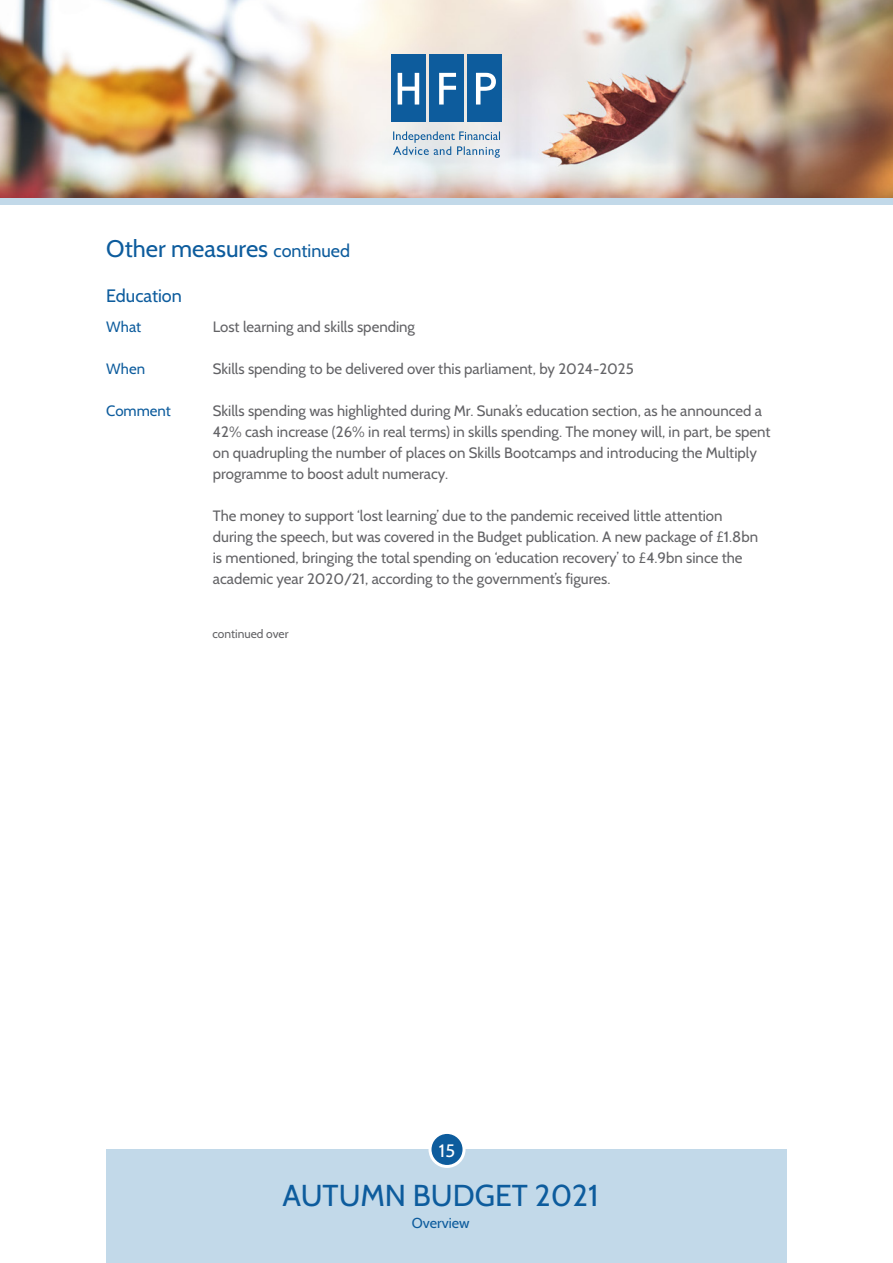
<style>
.page{position:relative;width:893px;height:1263px;background:#fff}
.page>*{position:absolute;margin:0;border:0;box-sizing:border-box;transform-origin:0 0}
.t1{font:30.3px "Cabin";color:#0d5c9d}
.t2{font:24px "Cabin";color:#0d5c9d}
.t3{font:18px "Cabin";color:#0d5c9d}
.t4{font:18px "Cabin";color:#fff}
.t5{font:15px/21px "Cabin";color:#636366}
.t6{font:15px "Cabin";color:#0d5c9d}
.t7{font:14.4px "Cabin";color:#0d5c9d}
.t8{font:12px "Cabin";color:#636366}
.s1{font-size:18px}
</style>
<div class="page">
<div style="left:0;top:0;width:893px;height:205px;background:#c2d9e9"></div>
<img style="left:0;top:0;width:893px;height:198px">
<svg style="left:393px;top:131px;width:107px;height:27px;background:#bfcfdc"></svg>
<div style="left:391px;top:54px;width:34px;height:68px;background:#0d5c9d"></div>
<div style="left:429px;top:54px;width:35px;height:68px;background:#0d5c9d"></div>
<div style="left:467px;top:54px;width:35px;height:68px;background:#0d5c9d"></div>
<svg style="left:476px;top:73px;width:20px;height:32px"></svg>
<svg style="left:398px;top:73px;width:21px;height:32px"></svg>
<svg style="left:439px;top:73px;width:17px;height:32px"></svg>
<div style="left:106px;top:1149px;width:681px;height:114px;background:#c2d9e9"></div>
<div style="left:430px;top:1132px;width:34px;height:34px;background:#0d5c9d;border-radius:50%"></div>
<div style="left:428px;top:1131px;width:37px;height:37px;border:3px solid #fff;border-radius:50%"></div>
<p class="t2" style="left:106px;top:234px;width:245px">Other measures <span class="s1">continued</span></p>
<p class="t3" style="left:106px;top:285px;width:77px">Education</p>
<p class="t6" style="left:106px;top:317px;width:36px">What</p>
<p class="t5" style="left:213px;top:316px;width:204px">Lost learning and skills spending</p>
<p class="t6" style="left:106px;top:359px;width:40px">When</p>
<p class="t5" style="left:213px;top:358px;width:423px">Skills spending to be delivered over this parliament, by 2024-2025</p>
<p class="t6" style="left:106px;top:401px;width:66px">Comment</p>
<p class="t5" style="left:213px;top:400px;width:559px">Skills spending was highlighted during Mr. Sunak’s education section, as he announced a 42% cash increase (26% in real terms) in skills spending. The money will, in part, be spent on quadrupling the number of places on Skills Bootcamps and introducing the Multiply programme to boost adult numeracy.</p>
<p class="t5" style="left:213px;top:505px;width:547px">The money to support ‘lost learning’ due to the pandemic received little attention during the speech, but was covered in the Budget publication. A new package of £1.8bn is mentioned, bringing the total spending on ‘education recovery’ to £4.9bn since the academic year 2020/21, according to the government’s figures.</p>
<p class="t8" style="left:213px;top:627px;width:77px">continued over</p>
<p class="t4" style="left:439px;top:1139px;width:18px">15</p>
<h1 class="t1" style="left:283px;top:1177px;width:318px">AUTUMN BUDGET 2021</h1>
<p class="t7" style="left:412px;top:1214px;width:59px">Overview</p>
</div>
